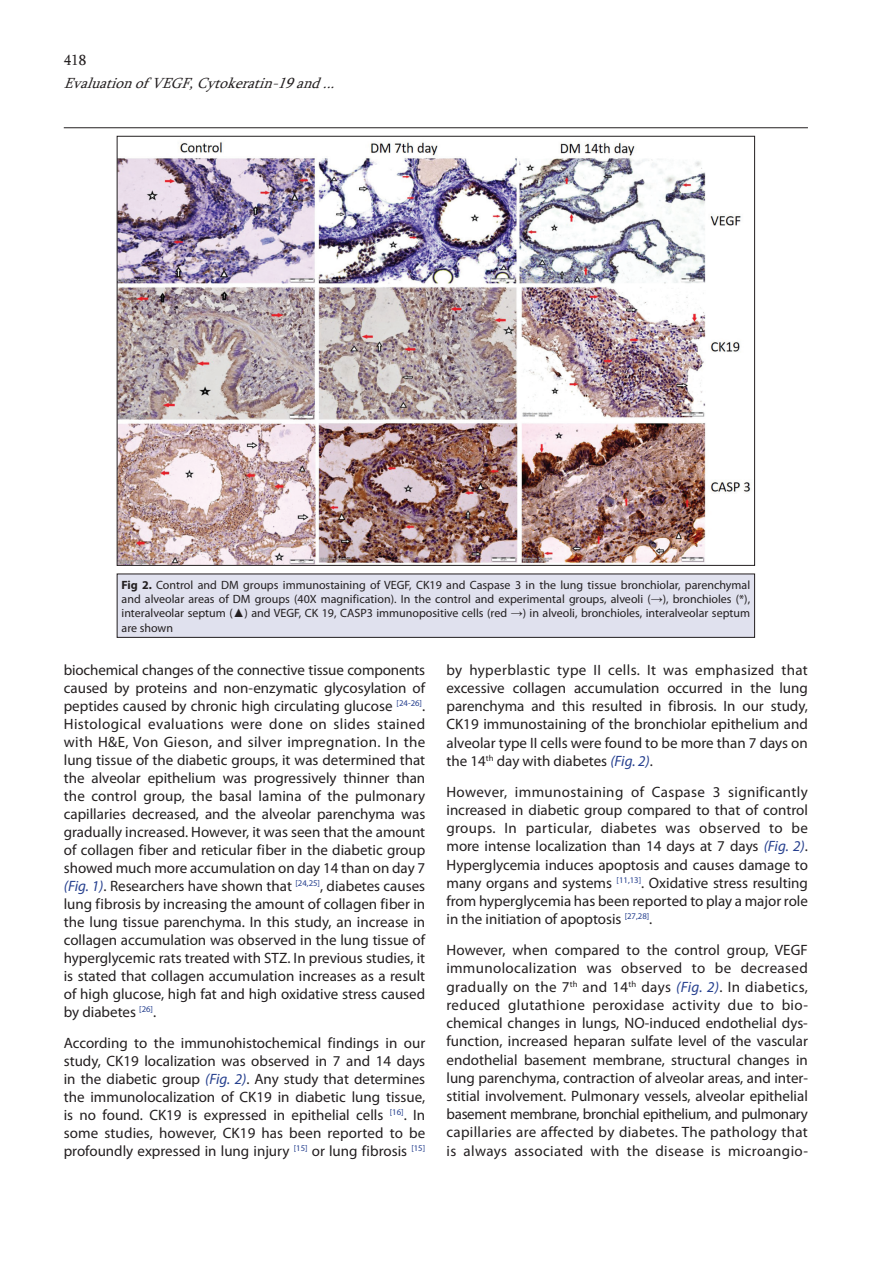
<style>
.page{position:relative;width:893px;height:1263px;background:#fff}
.page>*{position:absolute;margin:0;border:0;box-sizing:border-box;transform-origin:0 0}
.t1{font:15px/18px "Myriad Pro";color:#231f20;text-align:justify}
.t2{font:italic 15px "Sylfaen";color:#231f20}
.t3{font:15px "Sylfaen";color:#231f20}
.t4{font:12px/14.4px "Myriad Pro";color:#231f20;text-align:justify}
.s1{font-weight:700}
.s2{font-family:"Times New Roman"}
.s3{font-style:italic;color:#253f8e}
</style>
<div class="page">
<hr style="left:64px;top:127px;width:744px;height:1px;background:#231f20">
<img style="left:119px;top:142px;width:632px;height:422px">
<div style="left:117px;top:574px;width:638px;height:63px;background:#e0e1ee"></div>
<p class="t3" style="left:64px;top:50px;width:24px">418</p>
<p class="t2" style="left:64px;top:73px;width:279px">EvaluationofVEGF,Cytokeratin-19and...</p>
<p class="t4" style="left:122px;top:577px;width:630px"><span class="s1">Fig 2.</span> Control and DM groups immunostaining of VEGF, CK19 and Caspase 3 in the lung tissue bronchiolar, parenchymal and alveolar areas of DM groups (40X magnification). In the control and experimental groups, alveoli (<span class="s2">→</span>), bronchioles (*), interalveolar septum (<span class="s2">▲</span>) and VEGF, CK 19, CASP3 immunopositive cells (red <span class="s2">→</span>) in alveoli, bronchioles, interalveolar septum are shown</p>
<p class="t1" style="left:64px;top:660px;width:363px">biochemical changes of the connective tissue components caused by proteins and non-enzymatic glycosylation of peptides caused by chronic high circulating glucose <sup>[24-26]</sup>.<br>Histological evaluations were done on slides stained with H&amp;E, Von Gieson, and silver impregnation. In the lung tissue of the diabetic groups, it was determined that the alveolar epithelium was progressively thinner than the control group, the basal lamina of the pulmonary capillaries decreased, and the alveolar parenchyma was gradually increased. However, it was seen that the amount of collagen fiber and reticular fiber in the diabetic group showed much more accumulation on day 14 than on day 7 <span class="s3">(Fig. 1)</span>. Researchers have shown that <sup>[24,25]</sup>, diabetes causes lung fibrosis by increasing the amount of collagen fiber in the lung tissue parenchyma. In this study, an increase in collagen accumulation was observed in the lung tissue of hyperglycemic rats treated with STZ. In previous studies, it is stated that collagen accumulation increases as a result of high glucose, high fat and high oxidative stress caused by diabetes <sup>[26]</sup>.</p>
<p class="t1" style="left:64px;top:1033px;width:363px">According to the immunohistochemical findings in our study, CK19 localization was observed in 7 and 14 days in the diabetic group <span class="s3">(Fig. 2)</span>. Any study that determines the immunolocalization of CK19 in diabetic lung tissue, is no found. CK19 is expressed in epithelial cells <sup>[16]</sup>. In some studies, however, CK19 has been reported to be profoundly expressed in lung injury <sup>[15]</sup> or lung fibrosis <sup>[15]</sup></p>
<p class="t1" style="left:446px;top:660px;width:363px">by hyperblastic type II cells. It was emphasized that excessive collagen accumulation occurred in the lung parenchyma and this resulted in fibrosis. In our study, CK19 immunostaining of the bronchiolar epithelium and alveolar type II cells were found to be more than 7 days on the 14<sup>th</sup> day with diabetes <span class="s3">(Fig. 2)</span>.</p>
<p class="t1" style="left:446px;top:782px;width:363px">However, immunostaining of Caspase 3 significantly increased in diabetic group compared to that of control groups. In particular, diabetes was observed to be more intense localization than 14 days at 7 days <span class="s3">(Fig. 2)</span>.<br>Hyperglycemia induces apoptosis and causes damage to many organs and systems <sup>[11,13]</sup>. Oxidative stress resulting from hyperglycemia has been reported to play a major role in the initiation of apoptosis <sup>[27,28]</sup>.</p>
<p class="t1" style="left:446px;top:941px;width:363px">However, when compared to the control group, VEGF immunolocalization was observed to be decreased gradually on the 7<sup>th</sup> and 14<sup>th</sup> days <span class="s3">(Fig. 2)</span>. In diabetics, reduced glutathione peroxidase activity due to bio&shy;chemical changes in lungs, NO-induced endothelial dys&shy;function, increased heparan sulfate level of the vascular endothelial basement membrane, structural changes in lung parenchyma, contraction of alveolar areas, and inter&shy;stitial involvement. Pulmonary vessels, alveolar epithelial basement membrane, bronchial epithelium, and pulmonary capillaries are affected by diabetes. The pathology that is always associated with the disease is microangio-</p>
</div>
